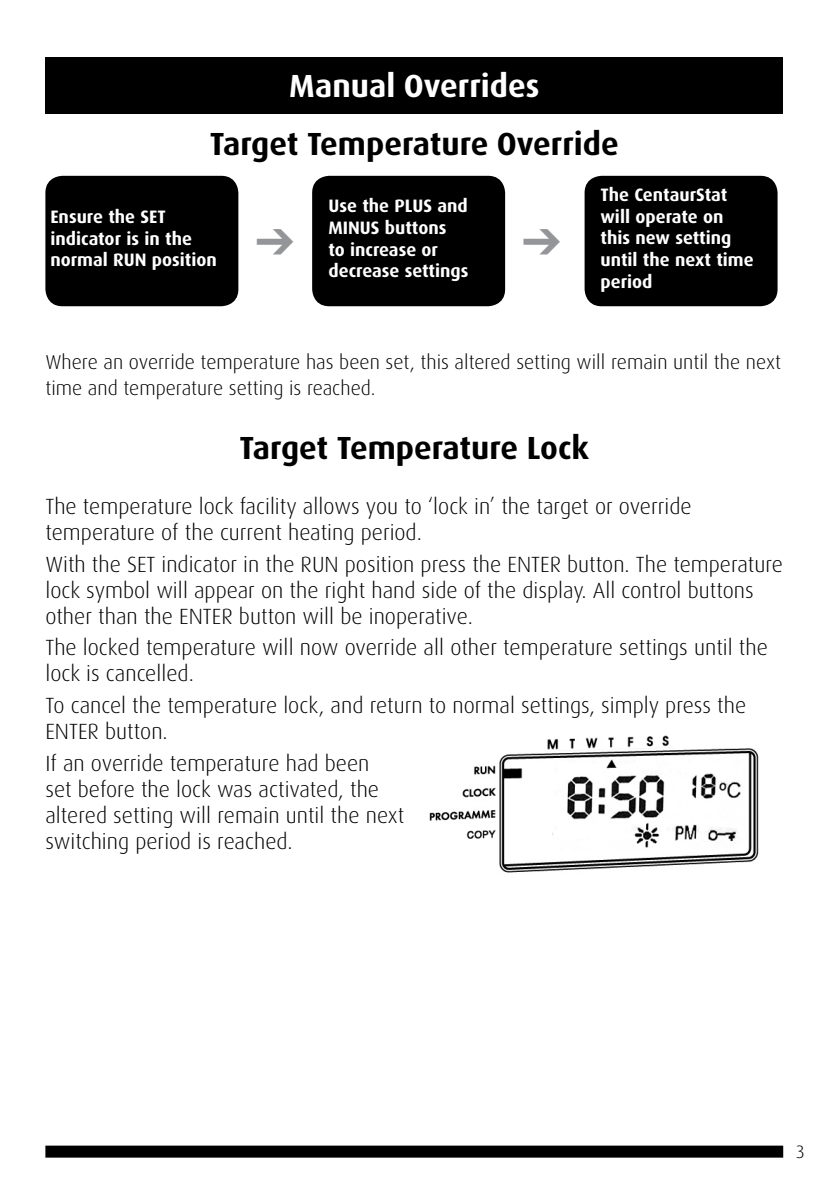
<style>
.page{position:relative;width:840px;height:1191px;background:#fff}
.page>*{position:absolute;margin:0;border:0;box-sizing:border-box;transform-origin:0 0}
.t1{font:700 32px "Dax";color:#000}
.t2{font:700 32px "Dax";color:#fff}
.t3{font:300 22px/26px "Dax";color:#000}
.t4{font:300 20px/26px "Dax";color:#000}
.t5{font:700 18px/21.6px "Dax";color:#fff}
.t6{font:300 18px "Dax";color:#000}
</style>
<div class="page">
<div style="left:45px;top:1145px;width:737px;height:12px;background:#000"></div>
<div style="left:45px;top:57px;width:737px;height:56px;background:#000"></div>
<div style="left:45px;top:176px;width:193px;height:130px;background:#000;border-radius:17px"></div>
<div style="left:312px;top:176px;width:193px;height:130px;background:#000;border-radius:17px"></div>
<div style="left:584px;top:176px;width:193px;height:130px;background:#000;border-radius:17px"></div>
<img style="left:429px;top:735px;width:330px;height:138px">
<h1 class="t2" style="left:289px;top:68px;width:251px">Manual Overrides</h1>
<h1 class="t1" style="left:210px;top:126px;width:410px">Target Temperature Override</h1>
<p class="t5" style="left:50px;top:206px;width:168px">Ensure the SET indicator is in the normal RUN position</p>
<p class="t5" style="left:328px;top:195px;width:141px">Use the PLUS and<br>MINUS buttons<br>to increase or decrease settings</p>
<p class="t5" style="left:600px;top:184px;width:155px">The CentaurStat will operate on this new setting until the next time period</p>
<p class="t4" style="left:45px;top:349px;width:736px">Where an override temperature has been set, this altered setting will remain until the next time and temperature setting is reached.</p>
<h1 class="t1" style="left:239px;top:430px;width:351px">Target Temperature Lock</h1>
<p class="t3" style="left:45px;top:493px;width:647px">The temperature lock facility allows you to ‘lock in’ the target or override temperature of the current heating period.</p>
<p class="t3" style="left:45px;top:551px;width:738px">With the SET indicator in the RUN position press the ENTER button. The temperature lock symbol will appear on the right hand side of the display. All control buttons other than the ENTER button will be inoperative.</p>
<p class="t3" style="left:45px;top:635px;width:723px">The locked temperature will now override all other temperature settings until the lock is cancelled.</p>
<p class="t3" style="left:45px;top:693px;width:702px">To cancel the temperature lock, and return to normal settings, simply press the<br>ENTER button.</p>
<p class="t3" style="left:45px;top:750px;width:360px">If an override temperature had been<br>set before the lock was activated, the altered setting will remain until the next switching period is reached.</p>
<p class="t6" style="left:795px;top:1142px;width:11px">3</p>
</div>
